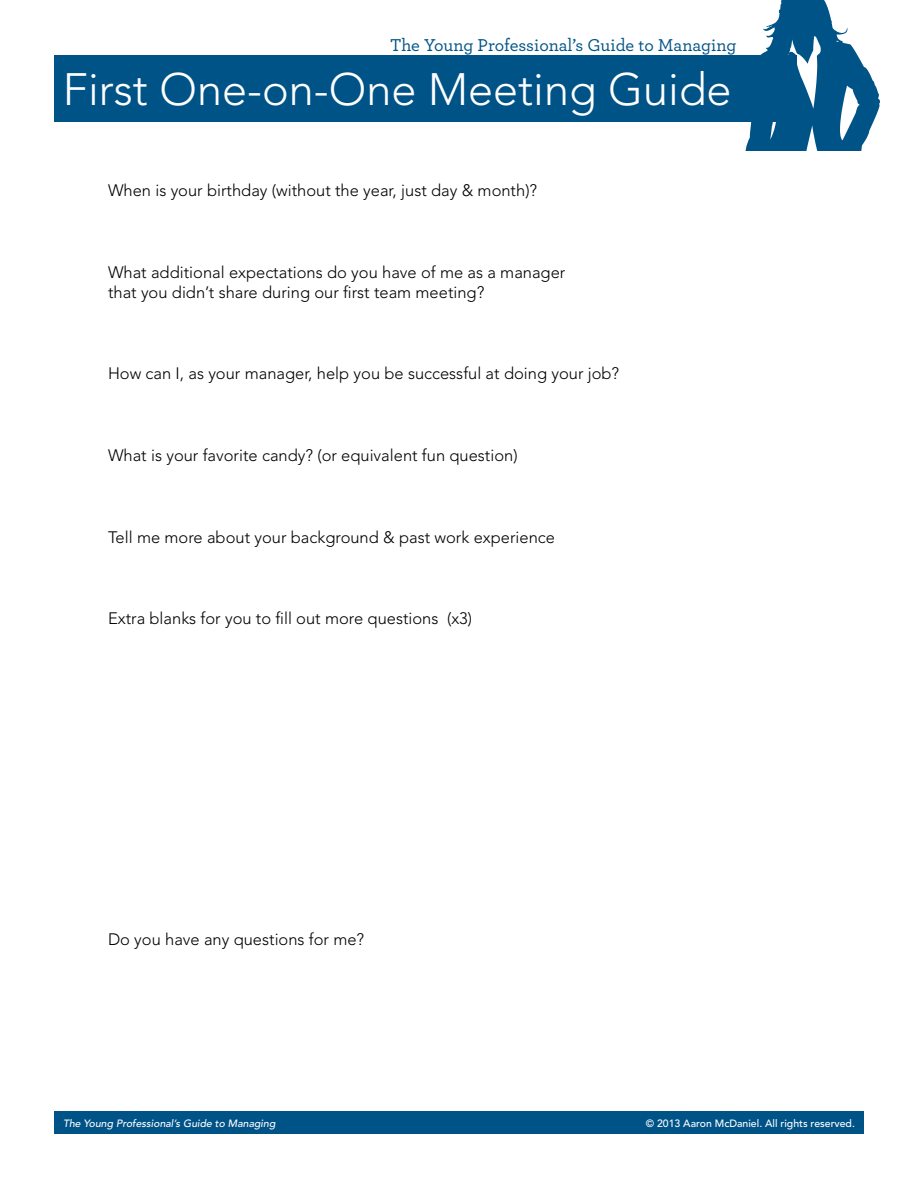
<style>
.page{position:relative;width:918px;height:1188px;background:#fff}
.page>*{position:absolute;margin:0;border:0;box-sizing:border-box;transform-origin:0 0}
.t1{font:300 45px "Avenir";color:#fff}
.t2{font:18px "Archer Medium LF";color:#005387}
.Meeting_Questions{font:300 16.5px/19.8px "Avenir";color:#000}
.t3{font:italic 500 10.5px "Avenir";color:#fff}
.t4{font:500 10.5px "Avenir";color:#fff}
</style>
<div class="page">
<div style="left:54px;top:1112px;width:810px;height:22px;background:#005387"></div>
<div style="left:54px;top:55px;width:742px;height:67px;background:#005387"></div>
<svg style="left:745px;top:0;width:135px;height:151px"></svg>
<p class="t2" style="left:390px;top:34px;width:348px">The Young Professional’s Guide to Managing</p>
<h1 class="t1" style="left:63px;top:63px;width:670px">First One-on-One Meeting Guide</h1>
<p class="Meeting_Questions" style="left:108px;top:181px;width:431px">When is your birthday (without the year, just day &amp; month)?</p>
<p class="Meeting_Questions" style="left:108px;top:262px;width:459px">What additional expectations do you have of me as a manager that you didn’t share during our first team meeting?</p>
<p class="Meeting_Questions" style="left:108px;top:364px;width:513px">How can I, as your manager, help you be successful at doing your job?</p>
<p class="Meeting_Questions" style="left:108px;top:445px;width:411px">What is your favorite candy? (or equivalent fun question)</p>
<p class="Meeting_Questions" style="left:108px;top:527px;width:448px">Tell me more about your background &amp; past work experience</p>
<p class="Meeting_Questions" style="left:108px;top:609px;width:366px">Extra blanks for you to fill out more questions (x3)</p>
<p class="Meeting_Questions" style="left:108px;top:930px;width:258px">Do you have any questions for me?</p>
<p class="t3" style="left:63px;top:1117px;width:214px">The Young Professional’s Guide to Managing</p>
<p class="t4" style="left:646px;top:1117px;width:211px">© 2013 Aaron McDaniel. All rights reserved.</p>
</div>
